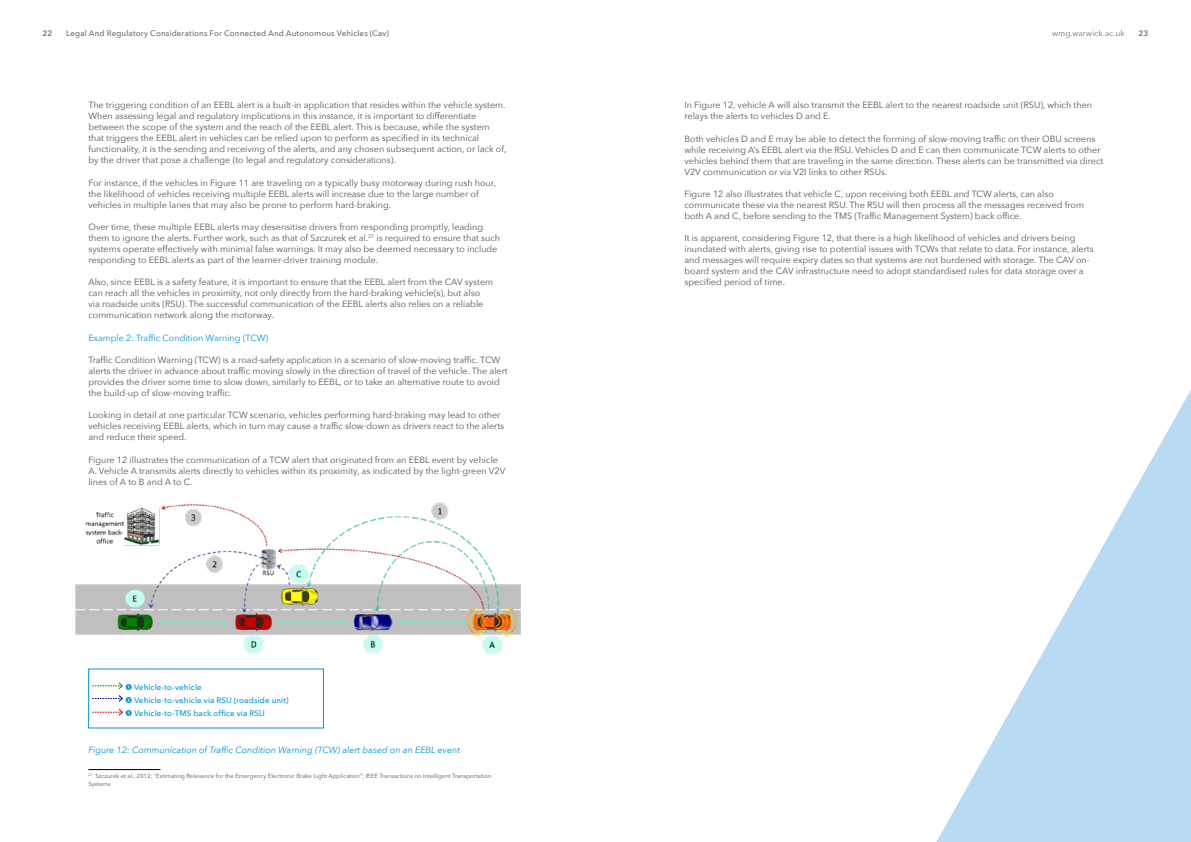
<style>
.page{position:relative;width:1191px;height:842px;background:#fff}
.page>*{position:absolute;margin:0;border:0;box-sizing:border-box;transform-origin:0 0}
.t1{font:9px/11px "Avenir Next";color:#55565a}
.t2{font:italic 9px "Avenir Next";color:#0098d8}
.t3{font:9px "Avenir Next";color:#0098d8}
.t4{font:500 8px/13px "Avenir Next";letter-spacing:.015em;color:#0098d8}
.t5{font:500 8px "Avenir Next";letter-spacing:.015em;color:#706f6f}
.t6{font:8px "Avenir Next";letter-spacing:.015em;color:#706f6f}
.t7{font:600 8px "Avenir Next";color:#706f6f}
.t8{font:6px/8px "Avenir Next";color:#55565a}
</style>
<div class="page">
<hr style="left:88px;top:769px;width:72px;height:1px;background:#000">
<img style="left:75px;top:503px;width:445px;height:151px">
<svg style="left:92px;top:709px;width:31px;height:6px"></svg>
<svg style="left:936px;top:390px;width:255px;height:452px"></svg>
<svg style="left:92px;top:682px;width:31px;height:7px"></svg>
<svg style="left:92px;top:695px;width:31px;height:7px"></svg>
<p class="t7" style="left:43px;top:27px;width:11px">22</p>
<p class="t5" style="left:66px;top:27px;width:324px">Legal And Regulatory Considerations For Connected And Autonomous Vehicles (Cav)</p>
<p class="t6" style="left:1052px;top:27px;width:74px">wmg.warwick.ac.uk</p>
<p class="t7" style="left:1138px;top:27px;width:11px">23</p>
<p class="t1" style="left:88px;top:99px;width:419px">The triggering condition of an EEBL alert is a built-in application that resides within the vehicle system.<br>When assessing legal and regulatory implications in this instance, it is important to differentiate between the scope of the system and the reach of the EEBL alert. This is because, while the system that triggers the EEBL alert in vehicles can be relied upon to perform as specified in its technical functionality, it is the sending and receiving of the alerts, and any chosen subsequent action, or lack of, by the driver that pose a challenge (to legal and regulatory considerations).</p>
<p class="t1" style="left:88px;top:177px;width:409px">For instance, if the vehicles in Figure 11 are traveling on a typically busy motorway during rush hour, the likelihood of vehicles receiving multiple EEBL alerts will increase due to the large number of vehicles in multiple lanes that may also be prone to perform hard-braking.</p>
<p class="t1" style="left:88px;top:221px;width:413px">Over time, these multiple EEBL alerts may desensitise drivers from responding promptly, leading them to ignore the alerts. Further work, such as that of Szczurek et al.<sup>27</sup> is required to ensure that such systems operate effectively with minimal false warnings. It may also be deemed necessary to include responding to EEBL alerts as part of the learner-driver training module.</p>
<p class="t1" style="left:88px;top:276px;width:406px">Also, since EEBL is a safety feature, it is important to ensure that the EEBL alert from the CAV system can reach all the vehicles in proximity, not only directly from the hard-braking vehicle(s), but also via roadside units (RSU). The successful communication of the EEBL alerts also relies on a reliable communication network along the motorway.</p>
<p class="t3" style="left:88px;top:330px;width:181px">Example 2: Traffic Condition Warning (TCW)</p>
<p class="t1" style="left:88px;top:354px;width:421px">Traffic Condition Warning (TCW) is a road-safety application in a scenario of slow-moving traffic. TCW alerts the driver in advance about traffic moving slowly in the direction of travel of the vehicle. The alert provides the driver some time to slow down, similarly to EEBL, or to take an alternative route to avoid the build-up of slow-moving traffic.</p>
<p class="t1" style="left:88px;top:409px;width:417px">Looking in detail at one particular TCW scenario, vehicles performing hard-braking may lead to other vehicles receiving EEBL alerts, which in turn may cause a traffic slow-down as drivers react to the alerts and reduce their speed.</p>
<p class="t1" style="left:88px;top:454px;width:418px">Figure 12 illustrates the communication of a TCW alert that originated from an EEBL event by vehicle<br>A. Vehicle A transmits alerts directly to vehicles within its proximity, as indicated by the light-green V2V lines of A to B and A to C.</p>
<p class="t4" style="left:134px;top:680px;width:156px">Vehicle-to-vehicle<br>Vehicle-to-vehicle via RSU (roadside unit)</p>
<p class="t4" style="left:126px;top:706px;width:141px">✓ Vehicle-to-TMS back office via RSU</p>
<p class="t2" style="left:88px;top:742px;width:373px">Figure 12: Communication of Traffic Condition Warning (TCW) alert based on an EEBL event</p>
<p class="t8" style="left:88px;top:771px;width:405px"><sup>27</sup> Szczurek et al., 2012; “Estimating Relevance for the Emergency Electronic Brake Light Application”; IEEE Transactions on Intelligent Transportation<br>Systems</p>
<p class="t1" style="left:684px;top:99px;width:409px">In Figure 12, vehicle A will also transmit the EEBL alert to the nearest roadside unit (RSU), which then relays the alerts to vehicles D and E.</p>
<p class="t1" style="left:684px;top:133px;width:420px">Both vehicles D and E may be able to detect the forming of slow-moving traffic on their OBU screens while receiving A’s EEBL alert via the RSU. Vehicles D and E can then communicate TCW alerts to other vehicles behind them that are traveling in the same direction. These alerts can be transmitted via direct V2V communication or via V2I links to other RSUs.</p>
<p class="t1" style="left:684px;top:188px;width:401px">Figure 12 also illustrates that vehicle C, upon receiving both EEBL and TCW alerts, can also communicate these via the nearest RSU. The RSU will then process all the messages received from both A and C, before sending to the TMS (Traffic Management System) back office.</p>
<p class="t1" style="left:684px;top:232px;width:411px">It is apparent, considering Figure 12, that there is a high likelihood of vehicles and drivers being inundated with alerts, giving rise to potential issues with TCWs that relate to data. For instance, alerts and messages will require expiry dates so that systems are not burdened with storage. The CAV on&shy;board system and the CAV infrastructure need to adopt standardised rules for data storage over a specified period of time.</p>
</div>
